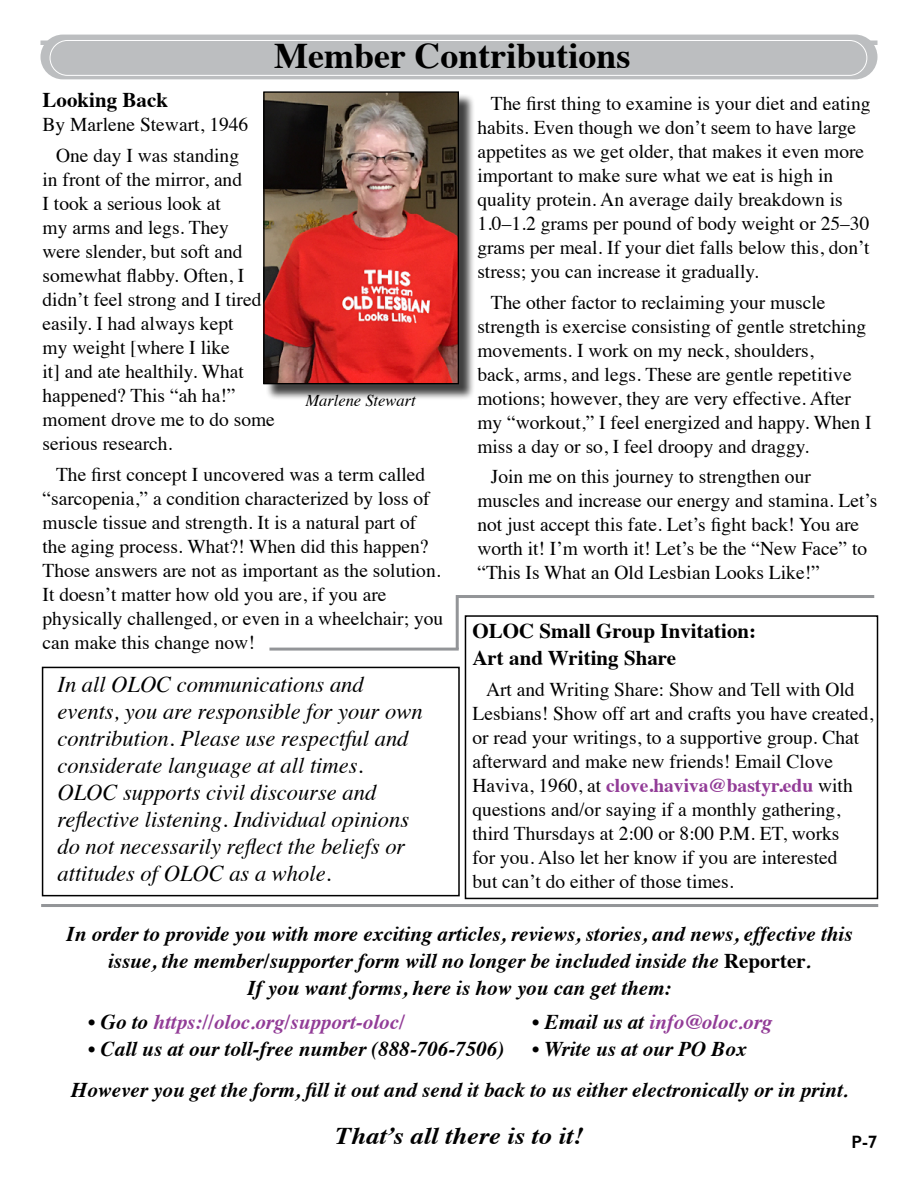
<style>
.page{position:relative;width:918px;height:1188px;background:#fff}
.page>*{position:absolute;margin:0;border:0;box-sizing:border-box;transform-origin:0 0}
.t1{font:700 36px "Times";color:#000}
.t2{font:italic 700 24px "Times";color:#000;scale:1.1 1}
.t3{font:italic 22.5px/27px "Times";color:#000}
.t4{font:italic 700 21px/27px "Times";color:#000;text-align:center}
.t5{font:italic 700 21px "Times";color:#923c97}
.t6{font:700 21px/27px "Times";color:#000}
.t7{font:19.5px/24px "Times";color:#000}
.t8{font:600 18px "Gill Sans";color:#000}
.t9{font:italic 16.5px "Times";color:#000}
.s1{font-weight:700;color:#923c97}
.s2{font-style:normal}
.s3{color:#000}
</style>
<div class="page">
<div style="left:40px;top:35px;width:837px;height:44px;background:#bcbec0;border-radius:22px"></div>
<div style="left:50px;top:40px;width:817px;height:36px;border:1px solid #fff;border-radius:17px"></div>
<hr style="left:269px;top:648px;width:190px;height:3px;background:#939598">
<hr style="left:41px;top:904px;width:837px;height:3px;background:#939598">
<div style="left:266px;top:94px;width:210px;height:307px;background:#000;opacity:.75"></div>
<img style="left:265px;top:93px;width:192px;height:289px">
<div style="left:263px;top:91px;width:196px;height:293px;border:1px solid #000"></div>
<div style="left:465px;top:615px;width:413px;height:284px;border:2px solid #000"></div>
<div style="left:42px;top:667px;width:418px;height:229px;border:2px solid #000"></div>
<hr style="left:456px;top:595px;width:3px;height:54px;background:#939598">
<hr style="left:457px;top:595px;width:417px;height:3px;background:#939598">
<h1 class="t1" style="left:274px;top:21px;width:358px">Member Contributions</h1>
<p class="t6" style="left:43px;top:84px;width:127px">Looking Back</p>
<p class="t7" style="left:43px;top:108px;width:207px;line-height:30.8px;text-align:center">By Marlene Stewart, 1946<br>One day I was standing</p>
<p class="t7" style="left:43px;top:166px;width:234px">in front of the mirror, and<br>I took a serious look at<br>my arms and legs. They<br>were slender, but soft and somewhat flabby. Often, I didn’t feel strong and I tired easily. I had always kept<br>my weight [where I like<br>it] and ate healthily. What happened? This “ah ha!” moment drove me to do some serious research.</p>
<p class="t7" style="left:43px;top:460px;width:402px;text-indent:13px">The first concept I uncovered was a term called “sarcopenia,” a condition characterized by loss of muscle tissue and strength. It is a natural part of the aging process. What?! When did this happen?<br>Those answers are not as important as the solution.<br>It doesn’t matter how old you are, if you are physically challenged, or even in a wheelchair; you can make this change now!</p>
<p class="t9" style="left:305px;top:386px;width:112px">Marlene Stewart</p>
<p class="t3" style="left:58px;top:670px;width:367px">In all OLOC communications and events, you are responsible for your own contribution. Please use respectful and considerate language at all times.<br>OLOC supports civil discourse and reflective listening. Individual opinions do not necessarily reflect the beliefs or attitudes of OLOC as a whole.</p>
<p class="t7" style="left:477px;top:90px;width:395px;text-indent:13px">The first thing to examine is your diet and eating habits. Even though we don’t seem to have large appetites as we get older, that makes it even more important to make sure what we eat is high in quality protein. An average daily breakdown is 1.0–1.2 grams per pound of body weight or 25–30 grams per meal. If your diet falls below this, don’t stress; you can increase it gradually.</p>
<p class="t7" style="left:477px;top:288px;width:396px;text-indent:13px">The other factor to reclaiming your muscle strength is exercise consisting of gentle stretching movements. I work on my neck, shoulders,<br>back, arms, and legs. These are gentle repetitive motions; however, they are very effective. After my “workout,” I feel energized and happy. When I miss a day or so, I feel droopy and draggy.</p>
<p class="t7" style="left:477px;top:463px;width:402px;text-indent:13px">Join me on this journey to strengthen our muscles and increase our energy and stamina. Let’s not just accept this fate. Let’s fight back! You are worth it! I’m worth it! Let’s be the “New Face” to “This Is What an Old Lesbian Looks Like!”</p>
<p class="t6" style="left:472px;top:615px;width:285px">OLOC Small Group Invitation:<br>Art and Writing Share</p>
<p class="t7" style="left:473px;top:675px;width:402px;text-indent:13px">Art and Writing Share: Show and Tell with Old Lesbians! Show off art and crafts you have created, or read your writings, to a supportive group. Chat afterward and make new friends! Email Clove Haviva, 1960, at <span class="s1">clove.haviva@bastyr.edu</span> with questions and/or saying if a monthly gathering, third Thursdays at 2:00 or 8:00 P.M. ET, works<br>for you. Also let her know if you are interested<br>but can’t do either of those times.</p>
<p class="t4" style="left:67px;top:919px;width:787px">In order to provide you with more exciting articles, reviews, stories, and news, effective this issue, the member/supporter form will no longer be included inside the <span class="s2">Reporter</span>.<br>If you want forms, here is how you can get them:</p>
<p class="t5" style="left:88px;top:1002px;width:318px"><span class="s3">• Go to</span> https://oloc.org/support-oloc/</p>
<p class="t5" style="left:532px;top:1002px;width:242px"><span class="s3">• Email us at</span> info@oloc.org</p>
<p class="t4" style="left:88px;top:1034px;width:418px">• Call us at our toll-free number (888-706-7506)</p>
<p class="t4" style="left:71px;top:1027px;width:779px;line-height:40.5px;text-align:left;text-indent:461px">• Write us at our PO Box<br>However you get the form, fill it out and send it back to us either electronically or in print.</p>
<p class="t2" style="left:335px;top:1113px;width:227px">That’s all there is to it!</p>
<p class="t8" style="left:852px;top:1131px;width:27px">P-7</p>
</div>
